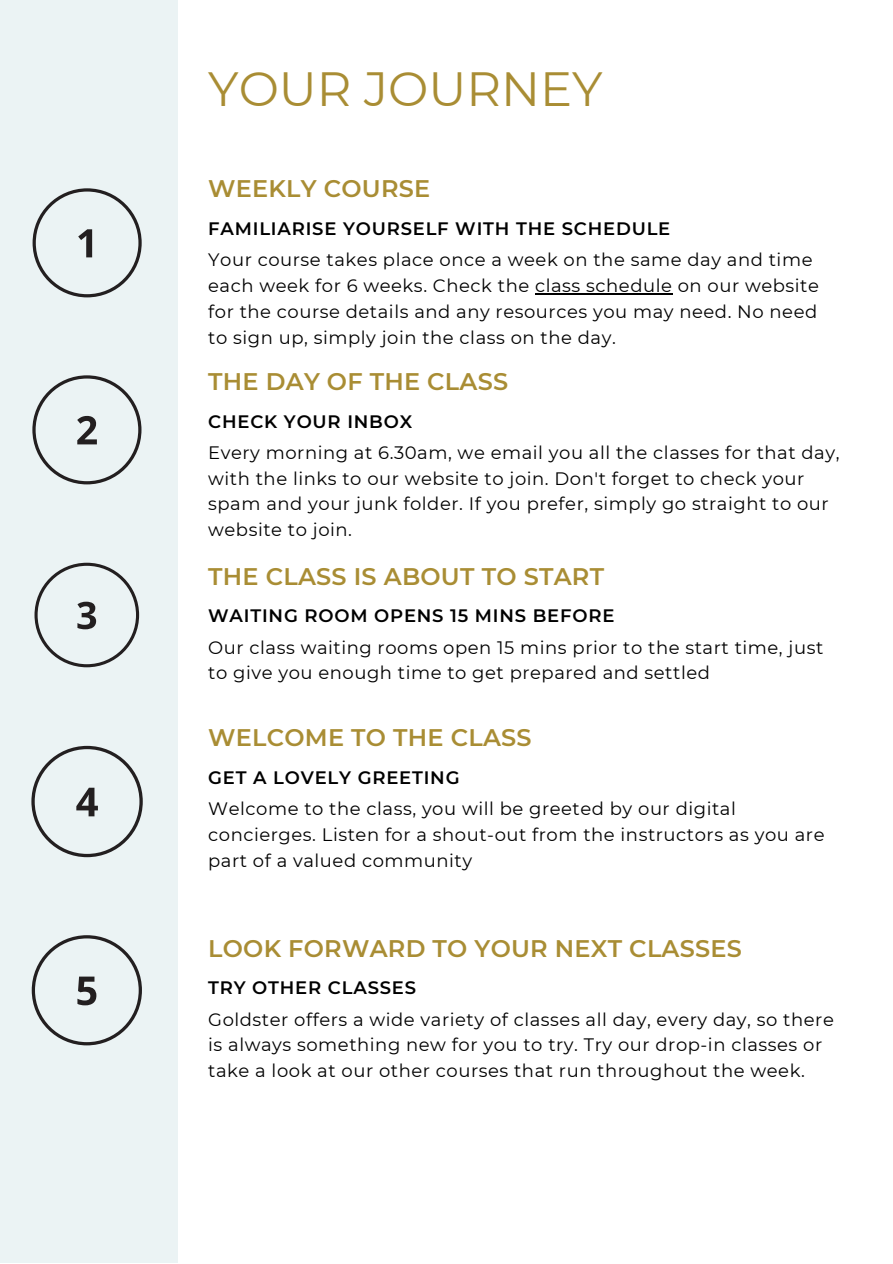
<style>
.page{position:relative;width:893px;height:1264px;background:#fff}
.page>*{position:absolute;margin:0;border:0;box-sizing:border-box;transform-origin:0 0}
.t1{font:48px "Montserrat";color:#a98d34}
.t2{font:600 24px "Montserrat";letter-spacing:.01em;color:#a98d34}
.t3{font:18px/25.8px "Montserrat";letter-spacing:.03em;color:#000}
.t4{font:600 18px "Montserrat";letter-spacing:.045em;color:#000}
</style>
<div class="page">
<div style="left:0;top:0;width:178px;height:1262px;background:#ebf3f4"></div>
<svg style="left:33px;top:188px;width:109px;height:109px"></svg>
<svg style="left:32px;top:375px;width:109px;height:109px"></svg>
<svg style="left:34px;top:562px;width:105px;height:105px"></svg>
<svg style="left:31px;top:745px;width:112px;height:112px"></svg>
<svg style="left:32px;top:935px;width:110px;height:110px"></svg>
<hr style="left:535px;top:293px;width:137px;height:1px;background:#000">
<h1 class="t1" style="left:208px;top:60px;width:396px">YOUR JOURNEY</h1>
<h2 class="t2" style="left:208px;top:174px;width:223px">WEEKLY COURSE</h2>
<p class="t4" style="left:208px;top:217px;width:463px">FAMILIARISE YOURSELF WITH THE SCHEDULE</p>
<p class="t3" style="left:208px;top:246px;width:612px">Your course takes place once a week on the same day and time each week for 6 weeks. Check the class schedule on our website for the course details and any resources you may need. No need to sign up, simply join the class on the day.</p>
<h2 class="t2" style="left:208px;top:367px;width:301px">THE DAY OF THE CLASS</h2>
<p class="t4" style="left:208px;top:410px;width:205px">CHECK YOUR INBOX</p>
<p class="t3" style="left:208px;top:439px;width:632px">Every morning at 6.30am, we email you all the classes for that day, with the links to our website to join. Don't forget to check your spam and your junk folder. If you prefer, simply go straight to our website to join.</p>
<h2 class="t2" style="left:208px;top:561px;width:397px">THE CLASS IS ABOUT TO START</h2>
<p class="t4" style="left:208px;top:605px;width:407px">WAITING ROOM OPENS 15 MINS BEFORE</p>
<p class="t3" style="left:208px;top:634px;width:616px">Our class waiting rooms open 15 mins prior to the start time, just to give you enough time to get prepared and settled</p>
<h2 class="t2" style="left:208px;top:723px;width:325px">WELCOME TO THE CLASS</h2>
<p class="t4" style="left:208px;top:766px;width:253px">GET A LOVELY GREETING</p>
<p class="t3" style="left:208px;top:795px;width:617px">Welcome to the class, you will be greeted by our digital concierges. Listen for a shout-out from the instructors as you are part of a valued community</p>
<h2 class="t2" style="left:208px;top:933px;width:535px">LOOK FORWARD TO YOUR NEXT CLASSES</h2>
<p class="t4" style="left:208px;top:977px;width:209px">TRY OTHER CLASSES</p>
<p class="t3" style="left:208px;top:1006px;width:627px">Goldster offers a wide variety of classes all day, every day, so there is always something new for you to try. Try our drop-in classes or take a look at our other courses that run throughout the week.</p>
</div>
